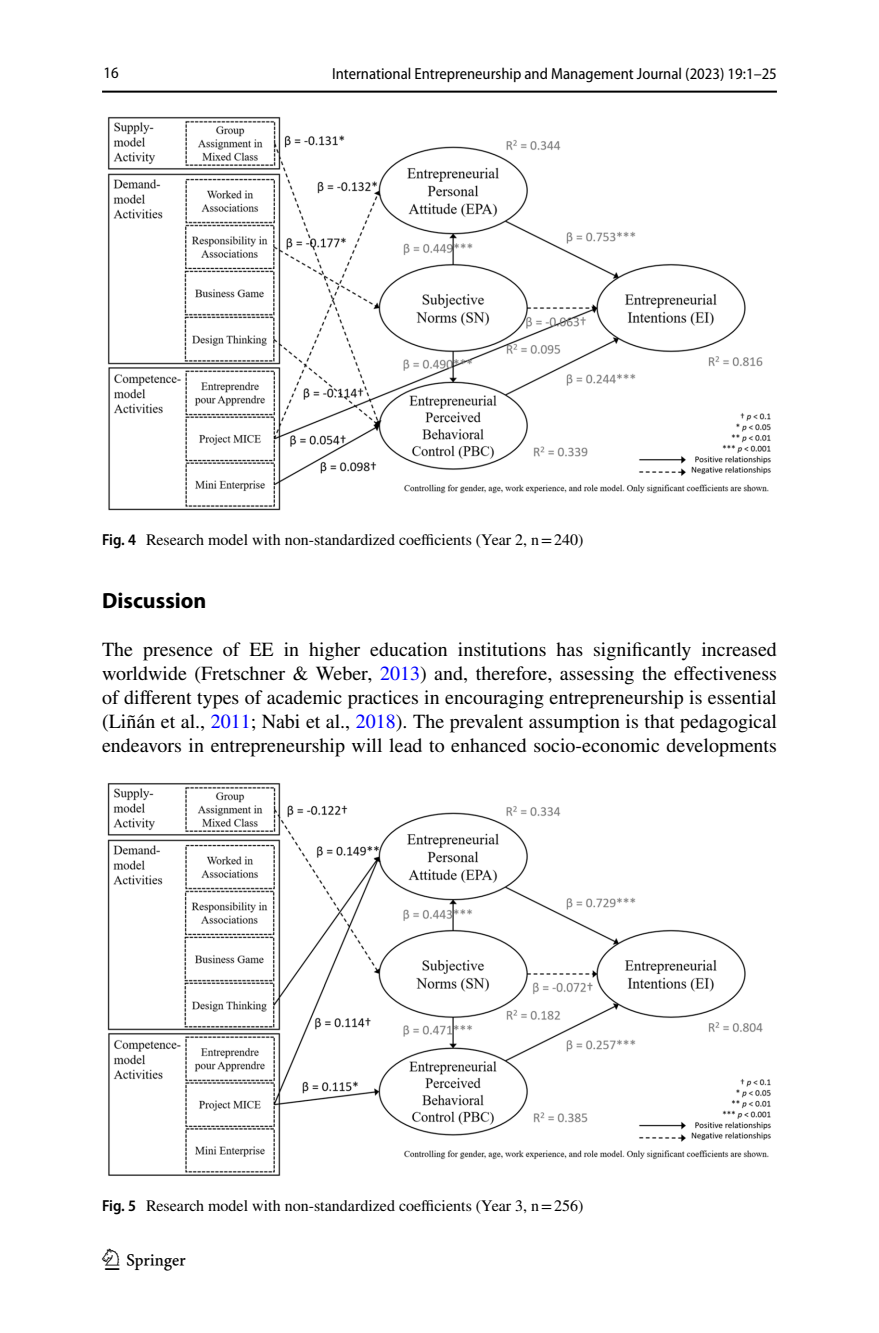
<style>
.page{position:relative;width:879px;height:1333px;background:#fff}
.page>*{position:absolute;margin:0;border:0;box-sizing:border-box;transform-origin:0 0}
.t1{font:30px "Springnew Regular 4";color:#000}
.t2{font:700 22px "Myriad Pro";color:#000}
.t3{font:20px/24px "STIX";color:#000;text-align:justify}
.t4{font:16px "STIX";color:#000}
.t5{font:semi-condensed 16px "Myriad Pro";color:#000}
.s1{font-family:"Myriad Pro";font-weight:600;font-stretch:semi-condensed}
.s2{color:#00f}
</style>
<div class="page">
<hr style="left:102px;top:91px;width:675px;height:2px;background:#000">
<img style="left:108px;top:116px;width:663px;height:394px">
<img style="left:108px;top:783px;width:663px;height:393px">
<p class="t5" style="left:103px;top:64px;width:17px">16</p>
<p class="t5" style="left:332px;top:65px;width:446px">International Entrepreneurship and Management Journal (2023) 19:1–25</p>
<p class="t4" style="left:102px;top:528px;width:483px"><span class="s1">Fig. 4</span> Research model with non-standardized coefficients (Year 2, n=240)</p>
<p class="t2" style="left:102px;top:586px;width:106px">Discussion</p>
<p class="t3" style="left:102px;top:638px;width:676px">The presence of EE in higher education institutions has significantly increased worldwide (Fretschner &amp; Weber, <span class="s2">2013</span>) and, therefore, assessing the effectiveness of different types of academic practices in encouraging entrepreneurship is essential (Liñán et al., <span class="s2">2011</span>; Nabi et al., <span class="s2">2018</span>). The prevalent assumption is that pedagogical endeavors in entrepreneurship will lead to enhanced socio-economic developments</p>
<p class="t4" style="left:102px;top:1194px;width:483px"><span class="s1">Fig. 5</span> Research model with non-standardized coefficients (Year 3, n=256)</p>
<h1 class="t1" style="left:105px;top:1248px;width:83px">1 3</h1>
</div>
